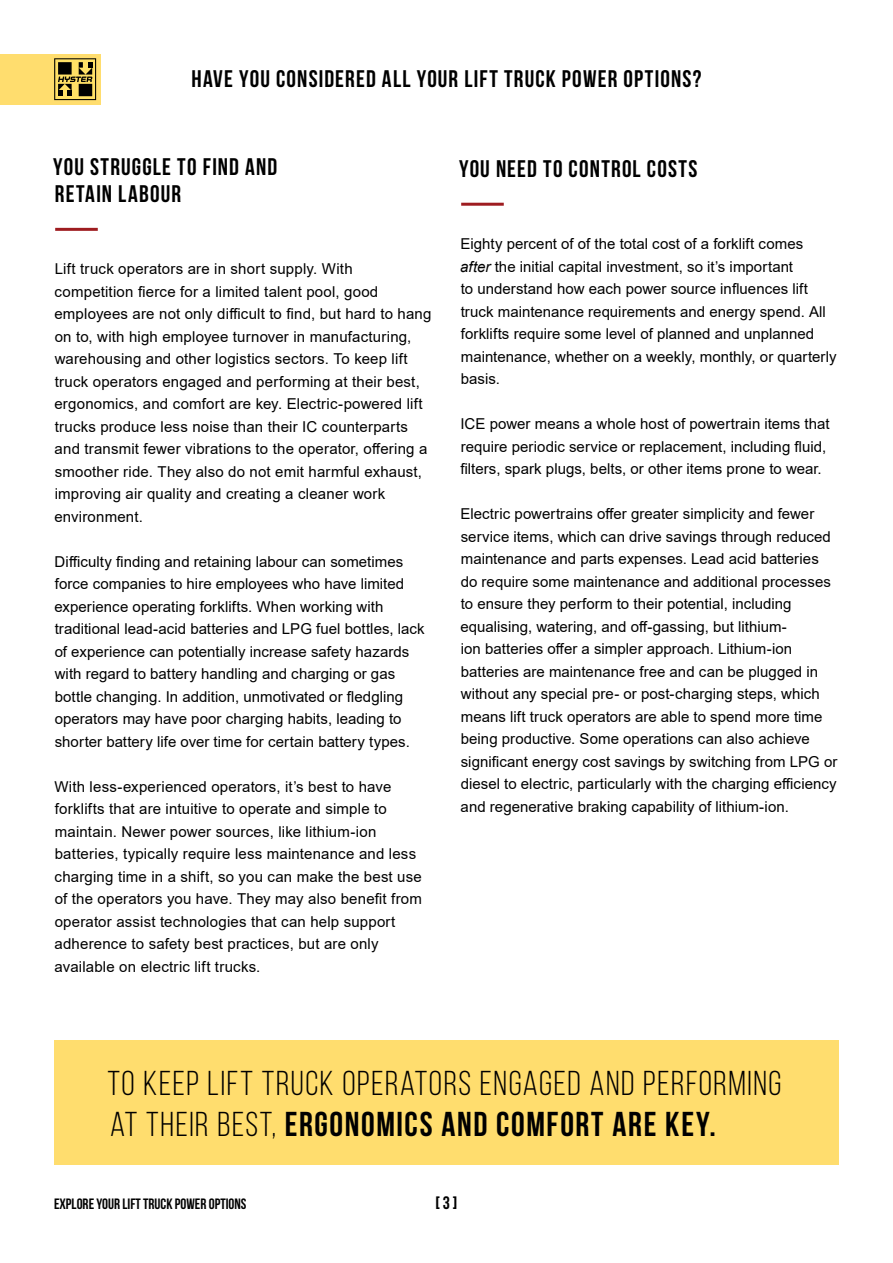
<style>
.page{position:relative;width:893px;height:1263px;background:#fff}
.page>*{position:absolute;margin:0;border:0;box-sizing:border-box;transform-origin:0 0}
.t1{font:34.5px/40.5px "Bebas Neue";letter-spacing:.045em;color:#000}
.t2{font:700 24px/27px "Bebas Neue";letter-spacing:.05em;color:#000}
.t3{font:700 18px "Bebas Neue";color:#000}
.t4{font:15px/22.5px "Arial";letter-spacing:.005em;color:#000}
.t5{font:700 15px "Bebas Neue";color:#000}
.s1{font-style:italic}
.s2{font-weight:700}
</style>
<div class="page">
<div style="left:0;top:54px;width:101px;height:50px;background:#ffdd6e"></div>
<svg style="left:54px;top:58px;width:42px;height:42px"></svg>
<div style="left:58px;top:62px;width:14px;height:13px;background:#000"></div>
<hr style="left:461px;top:203px;width:43px;height:3px;background:#9e1c20">
<hr style="left:55px;top:228px;width:43px;height:3px;background:#9e1c20">
<div style="left:54px;top:1040px;width:785px;height:125px;background:#ffdd6e"></div>
<h2 class="t2" style="left:191px;top:65px;width:511px">HAVE YOU CONSIDERED ALL YOUR LIFT TRUCK POWER OPTIONS?</h2>
<h2 class="t2" style="left:53px;top:153px;width:226px">YOU STRUGGLE TO FIND AND<br>RETAIN LABOUR</h2>
<p class="t4" style="left:54px;top:258px;width:378px">Lift truck operators are in short supply. With competition fierce for a limited talent pool, good employees are not only difficult to find, but hard to hang on to, with high employee turnover in manufacturing, warehousing and other logistics sectors. To keep lift truck operators engaged and performing at their best, ergonomics, and comfort are key. Electric-powered lift trucks produce less noise than their IC counterparts and transmit fewer vibrations to the operator, offering a smoother ride. They also do not emit harmful exhaust, improving air quality and creating a cleaner work environment.</p>
<p class="t4" style="left:54px;top:550px;width:372px">Difficulty finding and retaining labour can sometimes force companies to hire employees who have limited experience operating forklifts. When working with traditional lead-acid batteries and LPG fuel bottles, lack of experience can potentially increase safety hazards with regard to battery handling and charging or gas bottle changing. In addition, unmotivated or fledgling operators may have poor charging habits, leading to shorter battery life over time for certain battery types.</p>
<p class="t4" style="left:54px;top:775px;width:369px">With less-experienced operators, it’s best to have forklifts that are intuitive to operate and simple to maintain. Newer power sources, like lithium-ion batteries, typically require less maintenance and less charging time in a shift, so you can make the best use of the operators you have. They may also benefit from operator assist technologies that can help support adherence to safety best practices, but are only available on electric lift trucks.</p>
<h2 class="t2" style="left:459px;top:155px;width:240px">YOU NEED TO CONTROL COSTS</h2>
<p class="t4" style="left:460px;top:233px;width:378px">Eighty percent of of the total cost of a forklift comes <span class="s1">after</span> the initial capital investment, so it’s important<br>to understand how each power source influences lift truck maintenance requirements and energy spend. All forklifts require some level of planned and unplanned maintenance, whether on a weekly, monthly, or quarterly basis.</p>
<p class="t4" style="left:460px;top:413px;width:371px">ICE power means a whole host of powertrain items that require periodic service or replacement, including fluid, filters, spark plugs, belts, or other items prone to wear.</p>
<p class="t4" style="left:460px;top:503px;width:378px">Electric powertrains offer greater simplicity and fewer service items, which can drive savings through reduced maintenance and parts expenses. Lead acid batteries do require some maintenance and additional processes to ensure they perform to their potential, including equalising, watering, and off-gassing, but lithium-<br>ion batteries offer a simpler approach. Lithium-ion batteries are maintenance free and can be plugged in without any special pre- or post-charging steps, which means lift truck operators are able to spend more time being productive. Some operations can also achieve significant energy cost savings by switching from LPG or diesel to electric, particularly with the charging efficiency and regenerative braking capability of lithium-ion.</p>
<h1 class="t1" style="left:107px;top:1063px;width:676px">TO KEEP LIFT TRUCK OPERATORS ENGAGED AND PERFORMING<br>AT THEIR BEST, <span class="s2">ERGONOMICS AND COMFORT ARE KEY.</span></h1>
<p class="t5" style="left:54px;top:1195px;width:194px">EXPLORE YOUR LIFT TRUCK POWER OPTIONS</p>
<p class="t3" style="left:436px;top:1193px;width:23px">[ 3 ]</p>
</div>
